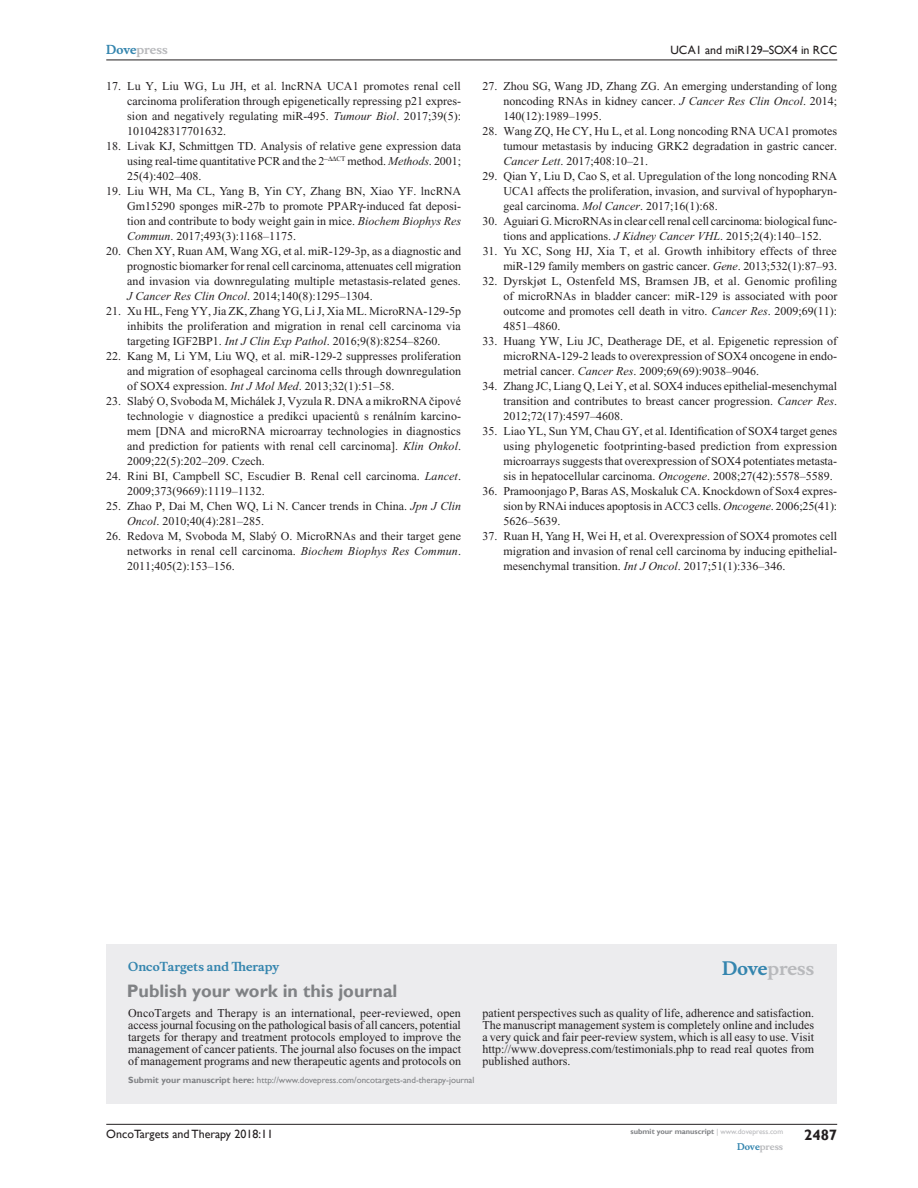
<style>
.page{position:relative;width:918px;height:1188px;background:#fff}
.page>*{position:absolute;margin:0;border:0;box-sizing:border-box;transform-origin:0 0}
.PromBx-H1{font:700 18px "Gill Sans";color:#808285}
.PromBx-Brand{font:700 18px "Musee";color:#b8b9bc}
.t1{font:700 15px "Gill Sans";color:#231f20}
.RefNL2{font:12px/15px "Times New Roman";color:#231f20;text-align:justify}
.PromBx-Tx{font:12px/12px "Times New Roman";color:#231f20;text-align:justify}
.t2{font:12px "Gill Sans";color:#231f20}
.PromBx-JrnlName{font:700 12px "Musee";color:#3485ae}
.t3{font:700 12px "Musee";color:#b8b9bc}
.PromBx-SubmitMssWebA{font:9px "Gill Sans";color:#808285}
.t4{font:700 9px "Musee";color:#b8b9bc}
.t5{font:700 7.5px "Gill Sans";color:#808285}
.s1{color:#3485ae}
.s2{font-style:italic}
.s3{font-style:inherit}
.s4{font-weight:700}
.s5{font-weight:400;color:#b8b9bc}
</style>
<div class="page">
<div style="left:106px;top:944px;width:731px;height:159px;background:#ececee"></div>
<hr style="left:106px;top:1124px;width:731px;height:1px;background:#231f20">
<hr style="left:106px;top:60px;width:731px;height:1px;background:#231f20">
<p class="t3" style="left:106px;top:43px;width:63px"><span class="s1">Dove</span>press</p>
<p class="RefNL2" style="left:127px;top:79px;width:335px;text-indent:-21px">17. Lu Y, Liu WG, Lu JH, et al. lncRNA UCA1 promotes renal cell carcinoma proliferation through epigenetically repressing p21 expres&shy;sion and negatively regulating miR-495. <span class="s2">Tumour Biol</span>. 2017;39(5):<br>1010428317701632.</p>
<p class="RefNL2" style="left:127px;top:139px;width:335px;text-indent:-21px">18. Livak KJ, Schmittgen TD. Analysis of relative gene expression data using real-time quantitative PCR and the 2− <sup>CT</sup> method. <span class="s2">Methods</span>. 2001; 25(4):402–408.</p>
<p class="RefNL2" style="left:127px;top:184px;width:335px;text-indent:-21px">19. Liu WH, Ma CL, Yang B, Yin CY, Zhang BN, Xiao YF. lncRNA Gm15290 sponges miR-27b to promote PPAR -induced fat deposi&shy;tion and contribute to body weight gain in mice. <span class="s2">Biochem Biophys Res Commun</span>. 2017;493(3):1168–1175.</p>
<p class="RefNL2" style="left:127px;top:244px;width:335px;text-indent:-21px">20. Chen XY, Ruan AM, Wang XG, et al. miR-129-3p, as a diagnostic and prognostic biomarker for renal cell carcinoma, attenuates cell migration and invasion via downregulating multiple metastasis-related genes.<br><span class="s2">J Cancer Res Clin Oncol</span>. 2014;140(8):1295–1304.</p>
<p class="RefNL2" style="left:127px;top:304px;width:335px;text-indent:-21px">21. Xu HL, Feng YY, Jia ZK, Zhang YG, Li J, Xia ML. MicroRNA-129-5p inhibits the proliferation and migration in renal cell carcinoma via targeting IGF2BP1. <span class="s2">Int J Clin Exp Pathol</span>. 2016;9(8):8254–8260.</p>
<p class="RefNL2" style="left:127px;top:349px;width:335px;text-indent:-21px">22. Kang M, Li YM, Liu WQ, et al. miR-129-2 suppresses proliferation and migration of esophageal carcinoma cells through downregulation of SOX4 expression. <span class="s2">Int J Mol Med</span>. 2013;32(1):51–58.</p>
<p class="RefNL2" style="left:127px;top:394px;width:335px;text-indent:-21px">23. Slabý O, Svoboda M, Michálek J, Vyzula R. DNA a mikroRNA <span class="s3">č</span>ipové technologie v diagnostice a predikci upacient<span class="s3">ů</span> s renálním karcino&shy;mem [DNA and microRNA microarray technologies in diagnostics and prediction for patients with renal cell carcinoma]. <span class="s2">Klin Onkol</span>.<br>2009;22(5):202–209. Czech.</p>
<p class="RefNL2" style="left:127px;top:469px;width:335px;text-indent:-21px">24. Rini BI, Campbell SC, Escudier B. Renal cell carcinoma. <span class="s2">Lancet</span>.<br>2009;373(9669):1119–1132.</p>
<p class="RefNL2" style="left:127px;top:499px;width:335px;text-indent:-21px">25. Zhao P, Dai M, Chen WQ, Li N. Cancer trends in China. <span class="s2">Jpn J Clin<br>Oncol</span>. 2010;40(4):281–285.</p>
<p class="RefNL2" style="left:127px;top:529px;width:335px;text-indent:-21px">26. Redova M, Svoboda M, Slabý O. MicroRNAs and their target gene networks in renal cell carcinoma. <span class="s2">Biochem Biophys Res Commun</span>.<br>2011;405(2):153–156.</p>
<p class="t2" style="left:670px;top:43px;width:152px">UCA 1 and miR129–SOX4 in RCC</p>
<p class="RefNL2" style="left:503px;top:79px;width:335px;text-indent:-21px">27. Zhou SG, Wang JD, Zhang ZG. An emerging understanding of long noncoding RNAs in kidney cancer. <span class="s2">J Cancer Res Clin Oncol</span>. 2014; 140(12):1989–1995.</p>
<p class="RefNL2" style="left:503px;top:124px;width:335px;text-indent:-21px">28. Wang ZQ, He CY, Hu L, et al. Long noncoding RNA UCA1 promotes tumour metastasis by inducing GRK2 degradation in gastric cancer.<br><span class="s2">Cancer Lett</span>. 2017;408:10–21.</p>
<p class="RefNL2" style="left:503px;top:169px;width:335px;text-indent:-21px">29. Qian Y, Liu D, Cao S, et al. Upregulation of the long noncoding RNA UCA1 affects the proliferation, invasion, and survival of hypopharyn&shy;geal carcinoma. <span class="s2">Mol Cancer</span>. 2017;16(1):68.</p>
<p class="RefNL2" style="left:482px;top:214px;width:356px;text-align:center">30. Aguiari G. MicroRNAs in clear cell renal cell carcinoma: biological func&shy;tions and applications. <span class="s2">J Kidney Cancer VHL</span>. 2015;2(4):140–152.</p>
<p class="RefNL2" style="left:483px;top:244px;width:356px;text-align:right">31. Yu XC, Song HJ, Xia T, et al. Growth inhibitory effects of three miR-129 family members on gastric cancer. <span class="s2">Gene</span>. 2013;532(1):87–93.</p>
<p class="RefNL2" style="left:503px;top:274px;width:336px;text-indent:-21px">32. Dyrskjøt L, Ostenfeld MS, Bramsen JB, et al. Genomic profiling of microRNAs in bladder cancer: miR-129 is associated with poor outcome and promotes cell death in vitro. <span class="s2">Cancer Res</span>. 2009;69(11):<br>4851–4860.</p>
<p class="RefNL2" style="left:503px;top:334px;width:335px;text-indent:-21px">33. Huang YW, Liu JC, Deatherage DE, et al. Epigenetic repression of microRNA-129-2 leads to overexpression of SOX4 oncogene in endo&shy;metrial cancer. <span class="s2">Cancer Res</span>. 2009;69(69):9038–9046.</p>
<p class="RefNL2" style="left:503px;top:379px;width:335px;text-indent:-21px">34. Zhang JC, Liang Q, Lei Y, et al. SOX4 induces epithelial-mesenchymal transition and contributes to breast cancer progression. <span class="s2">Cancer Res</span>.<br>2012;72(17):4597–4608.</p>
<p class="RefNL2" style="left:503px;top:424px;width:335px;text-indent:-21px">35. Liao YL, Sun YM, Chau GY, et al. Identification of SOX4 target genes using phylogenetic footprinting-based prediction from expression microarrays suggests that overexpression of SOX4 potentiates metasta&shy;sis in hepatocellular carcinoma. <span class="s2">Oncogene</span>. 2008;27(42):5578–5589.</p>
<p class="RefNL2" style="left:503px;top:484px;width:335px;text-indent:-21px">36. Pramoonjago P, Baras AS, Moskaluk CA. Knockdown of Sox4 expres&shy;sion by RNAi induces apoptosis in ACC3 cells. <span class="s2">Oncogene</span>. 2006;25(41):<br>5626–5639.</p>
<p class="RefNL2" style="left:503px;top:529px;width:335px;text-indent:-21px">37. Ruan H, Yang H, Wei H, et al. Overexpression of SOX4 promotes cell migration and invasion of renal cell carcinoma by inducing epithelial&shy;mesenchymal transition. <span class="s2">Int J Oncol</span>. 2017;51(1):336–346.</p>
<p class="PromBx-JrnlName" style="left:128px;top:959px;width:152px">OncoTargets and Therapy</p>
<p class="PromBx-H1" style="left:127px;top:980px;width:272px">Publish your work in this journal</p>
<p class="PromBx-Brand" style="left:722px;top:958px;width:94px"><span class="s1">Dove</span>press</p>
<p class="PromBx-Tx" style="left:128px;top:1007px;width:334px">OncoTargets and Therapy is an international, peer-reviewed, open access journal focusing on the pathological basis of all cancers, potential targets for therapy and treatment protocols employed to improve the management of cancer patients. The journal also focuses on the impact of management programs and new therapeutic agents and protocols on</p>
<p class="PromBx-Tx" style="left:482px;top:1007px;width:333px">patient perspectives such as quality of life, adherence and satisfaction.<br>The manuscript management system is completely online and includes a very quick and fair peer-review system, which is all easy to use. Visit http://www.dovepress.com/testimonials.php to read real quotes from published authors.</p>
<p class="PromBx-SubmitMssWebA" style="left:128px;top:1075px;width:348px"><span class="s4">Submit your manuscript here:</span> http://www.dovepress.com/oncotargets-and-therapy-journal</p>
<p class="t2" style="left:106px;top:1127px;width:168px">OncoTargets and Therapy 2018:11</p>
<p class="t5" style="left:631px;top:1127px;width:154px">submit your manuscript <span class="s5">| www.dovepress.com</span></p>
<p class="t4" style="left:737px;top:1141px;width:48px"><span class="s1">Dove</span>press</p>
<p class="t1" style="left:804px;top:1126px;width:35px">2487</p>
</div>
